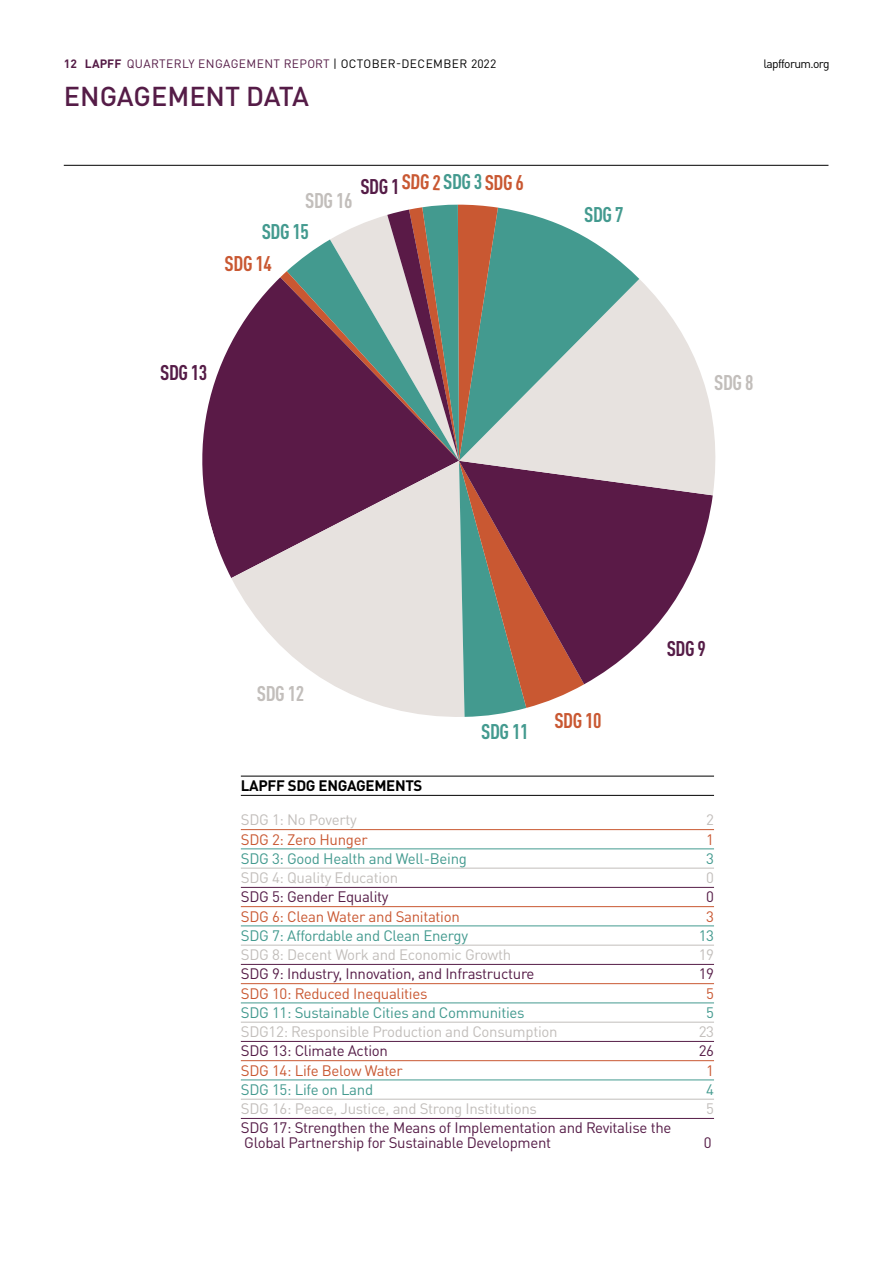
<style>
.page{position:relative;width:893px;height:1263px;background:#fff}
.page>*{position:absolute;margin:0;border:0;box-sizing:border-box;transform-origin:0 0}
.t1{font:500 27px "DINOT";color:#551c47}
.t2{font:700 condensed 21px "DINOT";letter-spacing:-.02em;color:#439a8f}
.t3{font:700 condensed 21px "DINOT";letter-spacing:-.02em;color:#c2bebb}
.t4{font:700 condensed 21px "DINOT";letter-spacing:-.02em;color:#c95832}
.t5{font:700 condensed 21px "DINOT";letter-spacing:-.02em;color:#551c47}
.t6{font:15px/15px "DINOT";letter-spacing:-.02em;color:#551c47}
.t7{font:15px "DINOT";letter-spacing:-.02em;color:#c2bebb}
.t8{font:15px "DINOT";letter-spacing:-.02em;color:#439a8f}
.t9{font:15px "DINOT";letter-spacing:-.02em;color:#c95832}
.t10{font:700 15px "DINOT";letter-spacing:-.02em;color:#000}
.t11{font:12px "DINOT";letter-spacing:.035em;color:#551c47}
.t12{font:12px "DINOT";letter-spacing:-.05em;color:#000}
.s1{font-weight:700}
.s2{color:#000}
.s3{color:#c95832}
</style>
<div class="page">
<hr style="left:64px;top:165px;width:764px;height:1px;background:#000">
<svg style="left:202px;top:277px;width:78px;height:301px;fill:#5a1a47"></svg>
<svg style="left:231px;top:461px;width:49px;height:184px;fill:#5a1a47"></svg>
<svg style="left:584px;top:495px;width:129px;height:189px;fill:#5a1a47"></svg>
<svg style="left:584px;top:279px;width:132px;height:216px;fill:#e7e2df"></svg>
<svg style="left:584px;top:236px;width:55px;height:225px;background:#c3d4cf"></svg>
<svg style="left:280px;top:205px;width:304px;height:512px;background:#998e93"></svg>
<hr style="left:241px;top:776px;width:473px;height:1px;background:#000">
<hr style="left:241px;top:795px;width:473px;height:1px;background:#000">
<hr style="left:241px;top:829px;width:473px;height:1px;background:#c95832">
<hr style="left:241px;top:849px;width:473px;height:1px;background:#439a8f">
<hr style="left:241px;top:868px;width:473px;height:1px;background:#c2bebb">
<hr style="left:241px;top:887px;width:473px;height:1px;background:#551c47">
<hr style="left:241px;top:906px;width:473px;height:1px;background:#c95832">
<hr style="left:241px;top:926px;width:473px;height:1px;background:#439a8f">
<hr style="left:241px;top:945px;width:473px;height:1px;background:#c2bebb">
<hr style="left:241px;top:964px;width:473px;height:1px;background:#551c47">
<hr style="left:241px;top:983px;width:473px;height:1px;background:#c95832">
<hr style="left:241px;top:1003px;width:473px;height:1px;background:#439a8f">
<hr style="left:241px;top:1022px;width:473px;height:1px;background:#c2bebb">
<hr style="left:241px;top:1041px;width:473px;height:1px;background:#551c47">
<hr style="left:241px;top:1060px;width:473px;height:1px;background:#c95832">
<hr style="left:241px;top:1080px;width:473px;height:1px;background:#439a8f">
<hr style="left:241px;top:1099px;width:473px;height:1px;background:#c2bebb">
<hr style="left:241px;top:1118px;width:473px;height:1px;background:#551c47">
<p class="t11" style="left:64px;top:54px;width:434px"><span class="s1">12 LAPFF</span> QUARTERLY ENGAGEMENT REPORT <span class="s2">| OCTOBER-DECEMBER 2022</span></p>
<p class="t12" style="left:763px;top:55px;width:68px">lapfforum.org</p>
<h1 class="t1" style="left:64px;top:75px;width:247px">ENGAGEMENT DATA</h1>
<h2 class="t3" style="left:305px;top:186px;width:49px">SDG 16</h2>
<h2 class="t2" style="left:262px;top:216px;width:49px">SDG 15</h2>
<h2 class="t4" style="left:225px;top:248px;width:49px">SDG 14</h2>
<h2 class="t5" style="left:360px;top:171px;width:41px">SDG 1</h2>
<h2 class="t4" style="left:402px;top:166px;width:41px;rotate:2deg">SDG 2</h2>
<h2 class="t2" style="left:443px;top:166px;width:82px">SDG 3 <span class="s3">SDG 6</span></h2>
<h2 class="t5" style="left:160px;top:357px;width:49px">SDG 13</h2>
<h2 class="t2" style="left:584px;top:199px;width:41px">SDG 7</h2>
<h2 class="t3" style="left:714px;top:367px;width:41px">SDG 8</h2>
<h2 class="t3" style="left:257px;top:678px;width:49px">SDG 12</h2>
<h2 class="t2" style="left:481px;top:716px;width:49px">SDG 11</h2>
<h2 class="t4" style="left:554px;top:705px;width:49px">SDG 10</h2>
<h2 class="t5" style="left:667px;top:633px;width:41px">SDG 9</h2>
<p class="t10" style="left:241px;top:774px;width:183px">LAPFF SDG ENGAGEMENTS</p>
<p class="t7" style="left:241px;top:808px;width:117px">SDG 1: No Poverty</p>
<p class="t7" style="left:706px;top:808px;width:9px">2</p>
<p class="t9" style="left:241px;top:828px;width:128px">SDG 2: Zero Hunger</p>
<p class="t9" style="left:706px;top:828px;width:9px">1</p>
<p class="t8" style="left:241px;top:847px;width:228px">SDG 3: Good Health and Well-Being</p>
<p class="t8" style="left:706px;top:847px;width:9px">3</p>
<p class="t7" style="left:241px;top:866px;width:159px">SDG 4: Quality Education</p>
<p class="t7" style="left:706px;top:866px;width:9px">0</p>
<p class="t6" style="left:241px;top:888px;width:149px">SDG 5: Gender Equality</p>
<p class="t6" style="left:706px;top:888px;width:9px">0</p>
<p class="t9" style="left:241px;top:905px;width:221px">SDG 6: Clean Water and Sanitation</p>
<p class="t9" style="left:706px;top:905px;width:9px">3</p>
<p class="t8" style="left:241px;top:924px;width:229px">SDG 7: Affordable and Clean Energy</p>
<p class="t8" style="left:699px;top:924px;width:17px">13</p>
<p class="t7" style="left:241px;top:943px;width:272px">SDG 8: Decent Work and Economic Growth</p>
<p class="t7" style="left:699px;top:943px;width:17px">19</p>
<p class="t6" style="left:241px;top:965px;width:295px">SDG 9: Industry, Innovation, and Infrastructure</p>
<p class="t6" style="left:699px;top:965px;width:17px">19</p>
<p class="t9" style="left:241px;top:982px;width:188px">SDG 10: Reduced Inequalities</p>
<p class="t9" style="left:706px;top:982px;width:9px">5</p>
<p class="t8" style="left:241px;top:1001px;width:285px">SDG 11: Sustainable Cities and Communities</p>
<p class="t8" style="left:706px;top:1001px;width:9px">5</p>
<p class="t7" style="left:241px;top:1020px;width:318px">SDG12: Responsible Production and Consumption</p>
<p class="t7" style="left:699px;top:1020px;width:17px">23</p>
<p class="t6" style="left:241px;top:1042px;width:149px">SDG 13: Climate Action</p>
<p class="t6" style="left:699px;top:1042px;width:17px">26</p>
<p class="t9" style="left:241px;top:1059px;width:164px">SDG 14: Life Below Water</p>
<p class="t9" style="left:706px;top:1059px;width:9px">1</p>
<p class="t8" style="left:241px;top:1078px;width:134px">SDG 15: Life on Land</p>
<p class="t8" style="left:706px;top:1078px;width:9px">4</p>
<p class="t7" style="left:241px;top:1097px;width:298px">SDG 16: Peace, Justice, and Strong Institutions</p>
<p class="t7" style="left:706px;top:1097px;width:9px">5</p>
<p class="t6" style="left:241px;top:1119px;width:432px">SDG 17: Strengthen the Means of Implementation and Revitalise the<br>Global Partnership for Sustainable Development</p>
<p class="t6" style="left:704px;top:1134px;width:9px">0</p>
</div>
